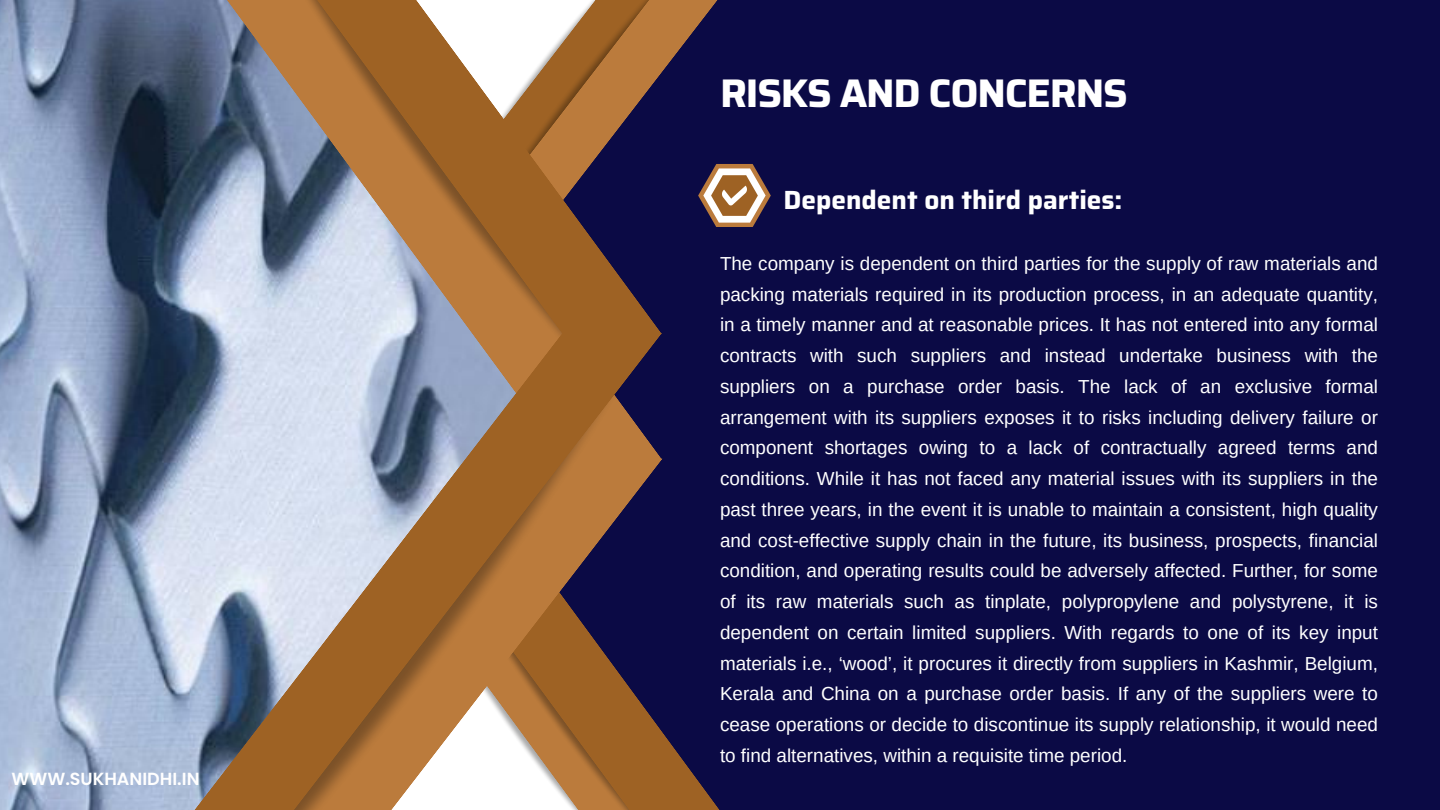
<style>
.page{position:relative;width:1440px;height:810px;background:#0b0a45}
.page>*{position:absolute;margin:0;border:0;box-sizing:border-box;transform-origin:0 0}
.t1{font:700 40px "Saira";letter-spacing:-.03em;color:#fff}
.t2{font:700 26.3px "Saira";color:#fff}
.t3{font:18.8px/30.8px "Arimo";color:#fff;text-align:justify}
.t4{font:600 17.5px "Poppins";color:#fff}
</style>
<div class="page">
<img style="left:0;top:0;width:172px;height:810px">
<svg style="left:663px;top:0;width:55px;height:71px"></svg>
<svg style="left:172px;top:0;width:491px;height:333px;background:#5e6f87"></svg>
<svg style="left:684px;top:762px;width:35px;height:48px"></svg>
<img style="left:195px;top:316px;width:489px;height:494px">
<svg style="left:216px;top:0;width:446px;height:333px;background:#9d806b"></svg>
<svg style="left:146px;top:333px;width:516px;height:477px;background:#a08b7d"></svg>
<svg style="left:698px;top:164px;width:73px;height:63px"></svg>
<p class="t4" style="left:12px;top:766px;width:190px">WWW.SUKHANIDHI.IN</p>
<p class="t1" style="left:720px;top:62px;width:410px">RISKS AND CONCERNS</p>
<p class="t2" style="left:784px;top:180px;width:340px">Dependent on third parties:</p>
<p class="t3" style="left:720px;top:248px;width:660px">The company is dependent on third parties for the supply of raw materials and packing materials required in its production process, in an adequate quantity, in a timely manner and at reasonable prices. It has not entered into any formal contracts with such suppliers and instead undertake business with the suppliers on a purchase order basis. The lack of an exclusive formal arrangement with its suppliers exposes it to risks including delivery failure or component shortages owing to a lack of contractually agreed terms and conditions. While it has not faced any material issues with its suppliers in the past three years, in the event it is unable to maintain a consistent, high quality and cost-effective supply chain in the future, its business, prospects, financial condition, and operating results could be adversely affected. Further, for some of its raw materials such as tinplate, polypropylene and polystyrene, it is dependent on certain limited suppliers. With regards to one of its key input materials i.e., ‘wood’, it procures it directly from suppliers in Kashmir, Belgium, Kerala and China on a purchase order basis. If any of the suppliers were to cease operations or decide to discontinue its supply relationship, it would need to find alternatives, within a requisite time period.</p>
</div>
